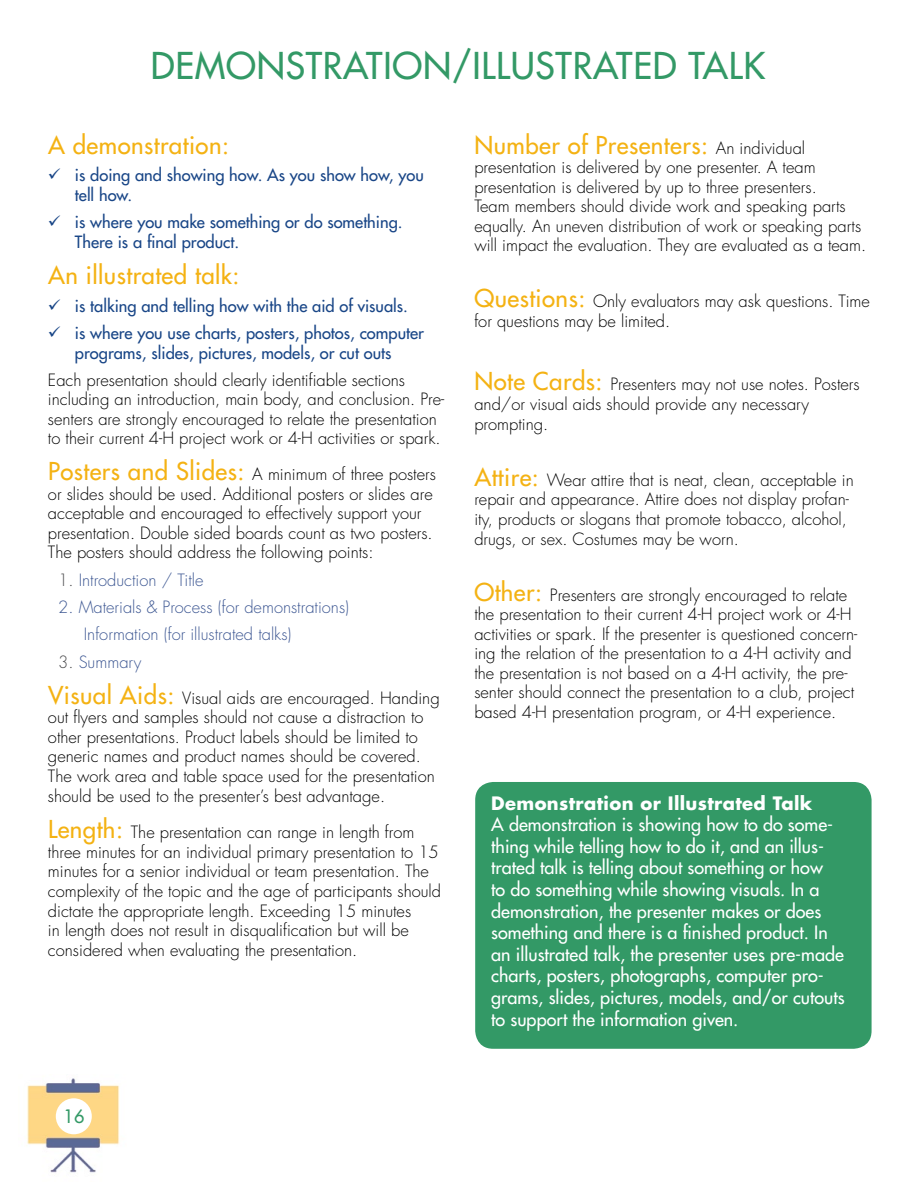
<style>
.page{position:relative;width:918px;height:1188px;background:#fff}
.page>*{position:absolute;margin:0;border:0;box-sizing:border-box;transform-origin:0 0}
.t1{font:500 36px "Futura Std";color:#396}
.t2{font:500 24px "Futura Std";letter-spacing:.02em;color:#f4b213}
.t3{font:500 18px/21.6px "Futura Std";color:#fff}
.t4{font:700 18px "Futura Std";letter-spacing:.02em;color:#fff}
.t5{font:500 18px "Futura Std";color:#396}
.t6{font:300 16.5px/19.5px "Futura Std";color:#000}
.t7{font:500 16.5px/19.8px "Futura Std";color:#194687}
.t8{font:300 16.5px/27.3px "Futura Std";color:#3e5893}
.s1{font-weight:500;font-size:24px;color:#f4b213}
.s2{color:#4d4d4f}
.s3{color:#3e5893}
.s4{font-weight:300;font-size:16.5px;color:#000}
</style>
<div class="page">
<img style="left:27px;top:1078px;width:93px;height:95px">
<div style="left:56px;top:1098px;width:36px;height:36px;background:#fff;border-radius:50%"></div>
<div style="left:475px;top:782px;width:397px;height:267px;background:#396;border-radius:18px"></div>
<h1 class="t1" style="left:151px;top:43px;width:49px">Demonstration</h1>
<h1 class="t1" style="left:452px;top:43px;width:40px">/illustrated</h1>
<h1 class="t1" style="left:689px;top:43px;width:78px">tal k</h1>
<h2 class="t2" style="left:48px;top:130px;width:183px">A demonstration:</h2>
<p class="t7" style="left:75px;top:165px;width:350px;text-indent:-27px">✓ is doing and showing how. As you show how, you tell how.</p>
<p class="t7" style="left:75px;top:212px;width:329px;text-indent:-27px">✓ is where you make something or do something.<br>There is a final product.</p>
<h2 class="t2" style="left:48px;top:260px;width:193px">An illustrated talk:</h2>
<p class="t7" style="left:48px;top:296px;width:362px">✓ is talking and telling how with the aid of visuals.</p>
<p class="t7" style="left:48px;top:323px;width:377px;text-align:center">✓ is where you use charts, posters, photos, computer programs, slides, pictures, models, or cut outs</p>
<p class="t6" style="left:48px;top:370px;width:398px">Each presentation should clearly identifiable sections including an introduction, main body, and conclusion. Pre&shy;senters are strongly encouraged to relate the presentation to their current 4-H project work or 4-H activities or spark.</p>
<p class="t6" style="left:48px;top:465px;width:389px"><span class="s1">Posters and Slides:</span> A minimum of three posters or slides should be used. Additional posters or slides are acceptable and encouraged to effectively support your presentation. Double sided boards count as two posters.<br>The posters should address the following points:</p>
<p class="t8" style="left:58px;top:567px;width:147px"><span class="s2">1.</span> Introduction / Title</p>
<p class="t8" style="left:84px;top:594px;width:267px;text-indent:-26px">2. Materials &amp; Process (for demonstrations)<br>Information (for illustrated talks)</p>
<p class="t6" style="left:48px;top:644px;width:393px;line-height:36.3px;text-indent:10px"><span class="s2">3.</span> <span class="s3">Summary<br></span><span class="s1">Visual Aids:</span> Visual aids are encouraged. Handing</p>
<p class="t6" style="left:48px;top:708px;width:388px">out flyers and samples should not cause a distraction to other presentations. Product labels should be limited to generic names and product names should be covered.<br>The work area and table space used for the presentation should be used to the presenter’s best advantage.</p>
<p class="t6" style="left:48px;top:822px;width:395px"><span class="s1">Length:</span> The presentation can range in length from three minutes for an individual primary presentation to 15 minutes for a senior individual or team presentation. The complexity of the topic and the age of participants should dictate the appropriate length. Exceeding 15 minutes<br>in length does not result in disqualification but will be considered when evaluating the presentation.</p>
<h2 class="t2" style="left:474px;top:130px;width:332px">Number of Presenters: <span class="s4">An individual</span></h2>
<p class="t6" style="left:474px;top:158px;width:393px">presentation is delivered by one presenter. A team presentation is delivered by up to three presenters.<br>Team members should divide work and speaking parts equally. An uneven distribution of work or speaking parts will impact the evaluation. They are evaluated as a team.</p>
<p class="t6" style="left:474px;top:292px;width:397px"><span class="s1">Questions:</span> Only evaluators may ask questions. Time for questions may be limited.</p>
<p class="t6" style="left:474px;top:375px;width:387px"><span class="s1">Note Cards:</span> Presenters may not use notes. Posters and/or visual aids should provide any necessary prompting.</p>
<p class="t6" style="left:474px;top:470px;width:381px"><span class="s1">Attire:</span> Wear attire that is neat, clean, acceptable in repair and appearance. Attire does not display profan&shy;ity, products or slogans that promote tobacco, alcohol, drugs, or sex. Costumes may be worn.</p>
<p class="t6" style="left:474px;top:586px;width:384px"><span class="s1">Other:</span> Presenters are strongly encouraged to relate the presentation to their current 4-H project work or 4-H activities or spark. If the presenter is questioned concern&shy;ing the relation of the presentation to a 4-H activity and the presentation is not based on a 4-H activity, the pre&shy;senter should connect the presentation to a club, project based 4-H presentation program, or 4-H experience.</p>
<p class="t4" style="left:491px;top:791px;width:322px">Demonstration or Illustrated Talk</p>
<p class="t3" style="left:491px;top:814px;width:355px">A demonstration is showing how to do some&shy;thing while telling how to do it, and an illus&shy;trated talk is telling about something or how<br>to do something while showing visuals. In a demonstration, the presenter makes or does something and there is a finished product. In an illustrated talk, the presenter uses pre-made charts, posters, photographs, computer pro&shy;grams, slides, pictures, models, and/or cutouts to support the information given.</p>
<p class="t5" style="left:64px;top:1105px;width:22px">16</p>
</div>
